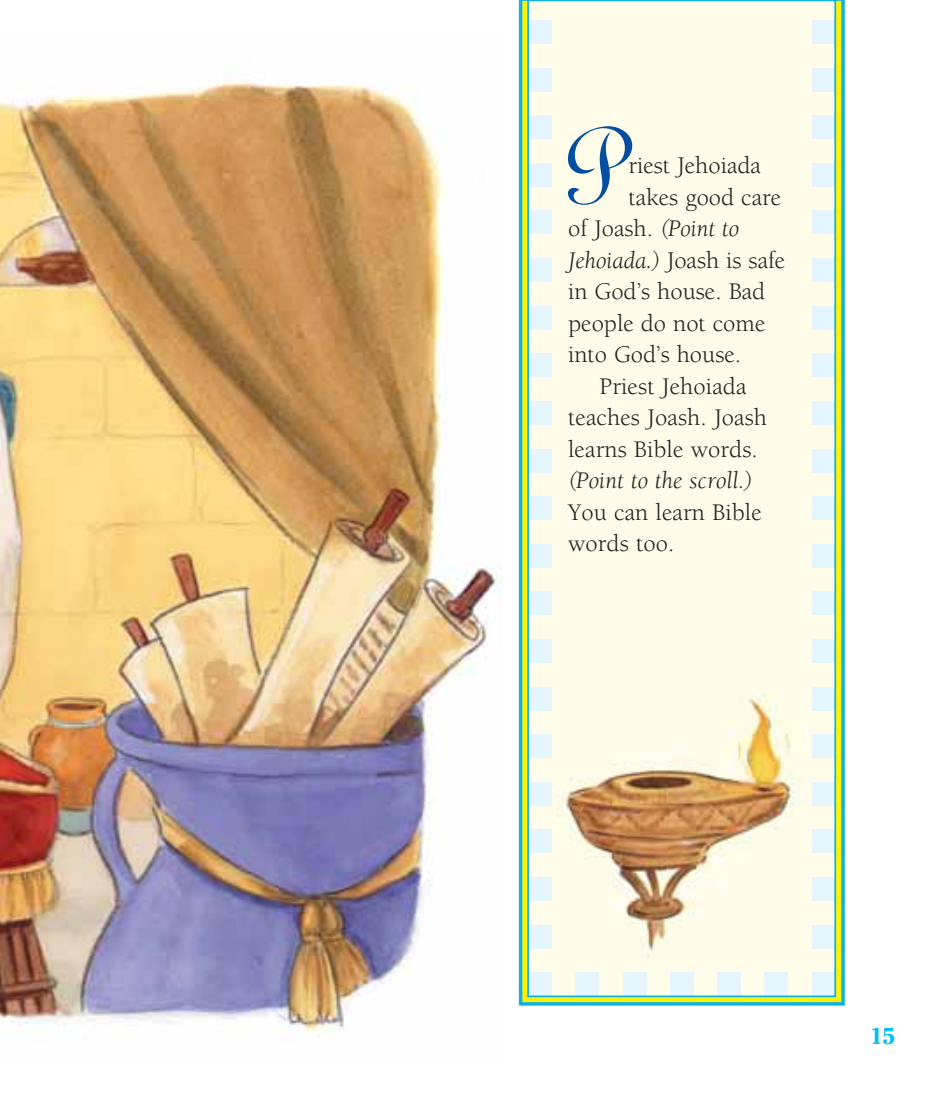
<style>
.page{position:relative;width:945px;height:1103px;background:#fff}
.page>*{position:absolute;margin:0;border:0;box-sizing:border-box;transform-origin:0 0}
.t1{font:123.2px "Linoscript";color:#034ea2}
.t2{font:24.5px/31.5px "Berkeley";color:#231f20}
.t3{font:italic 24.5px "Berkeley";letter-spacing:.005em;color:#231f20}
.t4{font:700 22.75px "Cheltenham";color:#00c0f3}
.s1{font-style:italic}
</style>
<div class="page">
<svg style="left:519px;top:0;width:326px;height:1005px;background:#9bd761"></svg>
<div style="left:528px;top:0;width:307px;height:996px;background:#fffde9"></div>
<div style="left:528px;top:972px;width:24px;height:23px;background:#e4f5fd"></div>
<div style="left:528px;top:924px;width:24px;height:24px;background:#e4f5fd"></div>
<div style="left:528px;top:877px;width:24px;height:23px;background:#e4f5fd"></div>
<div style="left:528px;top:829px;width:24px;height:24px;background:#e4f5fd"></div>
<div style="left:528px;top:782px;width:24px;height:23px;background:#e4f5fd"></div>
<div style="left:528px;top:734px;width:24px;height:24px;background:#e4f5fd"></div>
<div style="left:528px;top:687px;width:24px;height:23px;background:#e4f5fd"></div>
<div style="left:528px;top:639px;width:24px;height:23px;background:#e4f5fd"></div>
<div style="left:528px;top:591px;width:24px;height:24px;background:#e4f5fd"></div>
<div style="left:528px;top:544px;width:24px;height:23px;background:#e4f5fd"></div>
<div style="left:528px;top:496px;width:24px;height:24px;background:#e4f5fd"></div>
<div style="left:528px;top:449px;width:24px;height:23px;background:#e4f5fd"></div>
<div style="left:528px;top:401px;width:24px;height:23px;background:#e4f5fd"></div>
<div style="left:528px;top:353px;width:24px;height:24px;background:#e4f5fd"></div>
<div style="left:528px;top:306px;width:24px;height:23px;background:#e4f5fd"></div>
<div style="left:528px;top:258px;width:24px;height:24px;background:#e4f5fd"></div>
<div style="left:528px;top:211px;width:24px;height:23px;background:#e4f5fd"></div>
<div style="left:528px;top:163px;width:24px;height:23px;background:#e4f5fd"></div>
<div style="left:528px;top:115px;width:24px;height:24px;background:#e4f5fd"></div>
<div style="left:528px;top:68px;width:24px;height:23px;background:#e4f5fd"></div>
<div style="left:576px;top:972px;width:23px;height:23px;background:#e4f5fd"></div>
<div style="left:623px;top:972px;width:23px;height:23px;background:#e4f5fd"></div>
<div style="left:670px;top:972px;width:24px;height:23px;background:#e4f5fd"></div>
<div style="left:717px;top:972px;width:24px;height:23px;background:#e4f5fd"></div>
<div style="left:765px;top:972px;width:23px;height:23px;background:#e4f5fd"></div>
<div style="left:812px;top:972px;width:23px;height:23px;background:#e4f5fd"></div>
<div style="left:812px;top:924px;width:23px;height:24px;background:#e4f5fd"></div>
<div style="left:812px;top:877px;width:23px;height:23px;background:#e4f5fd"></div>
<div style="left:812px;top:829px;width:23px;height:24px;background:#e4f5fd"></div>
<div style="left:812px;top:782px;width:23px;height:23px;background:#e4f5fd"></div>
<div style="left:812px;top:734px;width:23px;height:24px;background:#e4f5fd"></div>
<div style="left:812px;top:687px;width:23px;height:23px;background:#e4f5fd"></div>
<div style="left:812px;top:639px;width:23px;height:23px;background:#e4f5fd"></div>
<div style="left:812px;top:591px;width:23px;height:24px;background:#e4f5fd"></div>
<div style="left:812px;top:544px;width:23px;height:23px;background:#e4f5fd"></div>
<div style="left:812px;top:496px;width:23px;height:24px;background:#e4f5fd"></div>
<div style="left:812px;top:449px;width:23px;height:23px;background:#e4f5fd"></div>
<div style="left:812px;top:401px;width:23px;height:23px;background:#e4f5fd"></div>
<div style="left:812px;top:353px;width:23px;height:24px;background:#e4f5fd"></div>
<div style="left:812px;top:306px;width:23px;height:23px;background:#e4f5fd"></div>
<div style="left:812px;top:258px;width:23px;height:24px;background:#e4f5fd"></div>
<div style="left:812px;top:211px;width:23px;height:23px;background:#e4f5fd"></div>
<div style="left:812px;top:163px;width:23px;height:23px;background:#e4f5fd"></div>
<div style="left:812px;top:115px;width:23px;height:24px;background:#e4f5fd"></div>
<div style="left:812px;top:68px;width:23px;height:23px;background:#e4f5fd"></div>
<div style="left:528px;top:20px;width:24px;height:24px;background:#e4f5fd"></div>
<div style="left:812px;top:20px;width:23px;height:24px;background:#e4f5fd"></div>
<div style="left:527px;top:0;width:309px;height:997px;border:2px solid #0fb1e7"></div>
<img style="left:557px;top:693px;width:251px;height:263px">
<img style="left:0;top:80px;width:503px;height:958px">
<h1 class="t1" style="left:568px;top:90px;width:56px">P</h1>
<p class="t2" style="left:628px;top:152px;width:134px">riest Jehoiada</p>
<p class="t2" style="left:628px;top:184px;width:154px">takes good care</p>
<p class="t2" style="left:568px;top:215px;width:173px">of Joash. <span class="s1">(Point to</span></p>
<p class="t2" style="left:568px;top:247px;width:219px"><span class="s1">Jehoiada.)</span> Joash is safe</p>
<p class="t2" style="left:568px;top:278px;width:199px">in God’s house. Bad</p>
<p class="t2" style="left:568px;top:310px;width:199px">people do not come</p>
<p class="t2" style="left:568px;top:341px;width:175px">into God’s house.</p>
<p class="t2" style="left:600px;top:373px;width:149px">Priest Jehoiada</p>
<p class="t2" style="left:568px;top:404px;width:201px">teaches Joash. Joash</p>
<p class="t2" style="left:568px;top:436px;width:191px">learns Bible words.</p>
<p class="t3" style="left:568px;top:471px;width:186px">(Point to the scroll.)</p>
<p class="t2" style="left:568px;top:499px;width:195px">You can learn Bible words too.</p>
<p class="t4" style="left:870px;top:1027px;width:27px">15</p>
</div>
